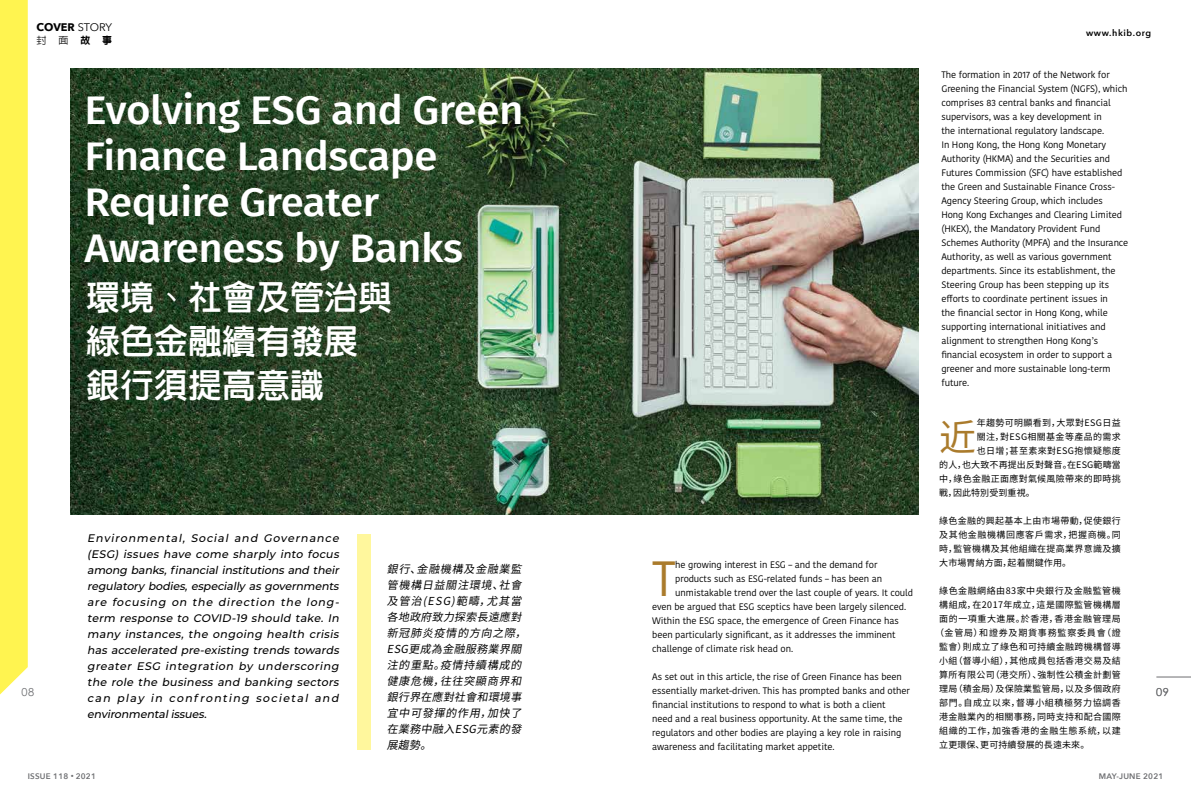
<style>
.page{position:relative;width:1191px;height:808px;background:#fff}
.page>*{position:absolute;margin:0;border:0;box-sizing:border-box;transform-origin:0 0}
.t1{font:49.3px "Kohinoor Bangla";color:#aa7b2c}
.t2{font:500 40px/46px "Fira Sans";letter-spacing:-.01em;color:#fff;scale:1.05 1}
.t3{font:37px "Source Han Sans CN";color:#aa7b2c}
.t4{font:800 34px/44px "AR New Hei B5";color:#fff}
.t5{font:italic 500 11px/16px "Montserrat";color:#000;text-align:justify}
.t6{font:italic 11px/16px "Source Han Sans CN";color:#000}
.t7{font:700 11px "Avenir Next";letter-spacing:-.005em;color:#000}
.t8{font:11px "Century Gothic";color:#6d6e71}
.t9{font:500 10px "AR Hei B5";color:#000}
.t10{font:9.4px/14px "Kohinoor Bangla";letter-spacing:-.01em;color:#000}
.t11{font:9px/14px "Source Han Sans CN";letter-spacing:.035em;color:#000;text-align:justify}
.t12{font:9px "Source Han Sans CN";letter-spacing:.06em;color:#000}
.t13{font:9px "Source Han Sans CN";letter-spacing:.01em;color:#000}
.t14{font:9px "Source Han Sans CN";letter-spacing:.015em;color:#000}
.t15{font:9px "Source Han Sans CN";letter-spacing:.055em;color:#000}
.t16{font:9px "Source Han Sans CN";letter-spacing:.085em;color:#000}
.t17{font:600 9px "Avenir Next";letter-spacing:.065em;color:#000}
.t18{font:600 8px "Avenir Next";letter-spacing:.03em;color:#6d6e71}
.s1{font-weight:400}
.s2{font-weight:800}
.s3{font-size:6px}
</style>
<div class="page">
<div style="left:0;top:0;width:28px;height:695px;background:#fff450"></div>
<hr style="left:1156px;top:676px;width:35px;height:1px;background:#6d6e71">
<img style="left:71px;top:68px;width:847px;height:446px">
<div style="left:357px;top:534px;width:14px;height:216px;background:#fff79d"></div>
<p class="t7" style="left:37px;top:17px;width:77px">COVER <span class="s1">STORY</span></p>
<p class="t9" style="left:37px;top:35px;width:77px">封面<span class="s2">故事</span></p>
<h2 class="t2" style="left:85px;top:85px;width:419px">Evolving ESG and Green<br>Finance Landscape<br>Require Greater<br>Awareness by Banks</h2>
<h3 class="t4" style="left:86px;top:275px;width:307px">環境、社會及管治與綠色金融續有發展銀行須提高意識</h3>
<p class="t17" style="left:1086px;top:25px;width:67px">www.hkib.org</p>
<p class="t10" style="left:941px;top:67px;width:188px">The formation in 2017 of the Network for Greening the Financial System (NGFS), which comprises 83 central banks and financial supervisors, was a key development in<br>the international regulatory landscape.<br>In Hong Kong, the Hong Kong Monetary Authority (HKMA) and the Securities and Futures Commission (SFC) have established the Green and Sustainable Finance Cross-Agency Steering Group, which includes<br>Hong Kong Exchanges and Clearing Limited (HKEX), the Mandatory Provident Fund Schemes Authority (MPFA) and the Insurance Authority, as well as various government departments. Since its establishment, the Steering Group has been stepping up its efforts to coordinate pertinent issues in<br>the financial sector in Hong Kong, while supporting international initiatives and alignment to strengthen Hong Kong’s financial ecosystem in order to support a greener and more sustainable long-term future.</p>
<h3 class="t3" style="left:939px;top:416px;width:38px">近</h3>
<p class="t11" style="left:976px;top:416px;width:146px">年趨勢可明顯看到，大眾對ESG日益</p>
<p class="t11" style="left:976px;top:430px;width:146px">關注，對ESG相關基金等產品的需求</p>
<p class="t11" style="left:976px;top:444px;width:146px">也日增；甚至素來對ESG抱懷疑態度</p>
<p class="t14" style="left:939px;top:460px;width:183px">的人，也大致不再提出反對聲音。在ESG範疇當</p>
<p class="t11" style="left:939px;top:472px;width:183px">中，綠色金融正面應對氣候風險帶來的即時挑</p>
<p class="t13" style="left:939px;top:488px;width:97px">戰，因此特別受到重視。</p>
<p class="t11" style="left:939px;top:514px;width:183px">綠色金融的興起基本上由市場帶動，促使銀行及其他金融機構回應客戶需求，把握商機。同時，監管機構及其他組織在提高業界意識及擴大市場胃納方面，起着關鍵作用。</p>
<p class="t15" style="left:939px;top:586px;width:183px">綠色金融網絡由83家中央銀行及金融監管機</p>
<p class="t11" style="left:939px;top:598px;width:183px">構組成，在2017年成立，這是國際監管機構層</p>
<p class="t12" style="left:939px;top:614px;width:183px">面的一項重大進展。於香港，香港金融管理局</p>
<p class="t16" style="left:935px;top:628px;width:187px">（金管局）和證券及期貨事務監察委員會（證</p>
<p class="t11" style="left:939px;top:640px;width:183px">監會）則成立了綠色和可持續金融跨機構督導</p>
<p class="t11" style="left:939px;top:654px;width:183px">小組（督導小組），其他成員包括香港交易及結</p>
<p class="t11" style="left:939px;top:668px;width:183px">算所有限公司（港交所）、強制性公積金計劃管</p>
<p class="t11" style="left:939px;top:682px;width:183px">理局（積金局）及保險業監管局，以及多個政府</p>
<p class="t12" style="left:939px;top:698px;width:183px">部門。自成立以來，督導小組積極努力協調香</p>
<p class="t11" style="left:939px;top:710px;width:183px">港金融業內的相關事務，同時支持和配合國際</p>
<p class="t12" style="left:939px;top:726px;width:183px">組織的工作，加強香港的金融生態系統，以建</p>
<p class="t13" style="left:939px;top:740px;width:152px">立更環保、更可持續發展的長遠未來。</p>
<p class="t5" style="left:87px;top:530px;width:256px">Environmental, Social and Governance (ESG) issues have come sharply into focus among banks, financial institutions and their regulatory bodies, especially as governments are focusing on the direction the long&shy;term response to COVID-19 should take. In many instances, the ongoing health crisis has accelerated pre-existing trends towards greater ESG integration by underscoring the role the business and banking sectors can play in confronting societal and environmentalissues.</p>
<p class="t6" style="left:387px;top:561px;width:146px">銀行、金融機構及金融業監管機構日益關注環境、社會及管治(ESG)範疇，尤其當各地政府致力探索長遠應對新冠肺炎疫情的方向之際，<br>ESG更成為金融服務業界關注的重點。疫情持續構成的健康危機，往往突顯商界和銀行界在應對社會和環境事宜中可發揮的作用，加快了在業務中融入ESG元素的發展趨勢。</p>
<h1 class="t1" style="left:652px;top:540px;width:25px">T</h1>
<p class="t10" style="left:675px;top:557px;width:204px">he growing interest in ESG – and the demand for</p>
<p class="t10" style="left:675px;top:571px;width:208px">products such as ESG-related funds – has been an</p>
<p class="t10" style="left:675px;top:585px;width:239px">unmistakable trend over the last couple of years. It could</p>
<p class="t10" style="left:652px;top:599px;width:255px">even be argued that ESG sceptics have been largely silenced.</p>
<p class="t10" style="left:652px;top:613px;width:248px">Within the ESG space, the emergence of Green Finance has</p>
<p class="t10" style="left:652px;top:627px;width:245px">been particularly significant, as it addresses the imminent</p>
<p class="t10" style="left:652px;top:641px;width:142px">challenge of climate risk head on.</p>
<p class="t10" style="left:652px;top:669px;width:259px">As set out in this article, the rise of Green Finance has been essentially market-driven. This has prompted banks and other financial institutions to respond to what is both a client<br>need and a real business opportunity. At the same time, the regulators and other bodies are playing a key role in raising awareness and facilitating market appetite.</p>
<p class="t8" style="left:22px;top:685px;width:14px">08</p>
<p class="t8" style="left:1156px;top:685px;width:14px">09</p>
<p class="t18" style="left:28px;top:769px;width:70px">ISSUE 118 <span class="s3">•</span> 2021</p>
<p class="t18" style="left:1099px;top:769px;width:66px">MAY-JUNE 2021</p>
</div>
